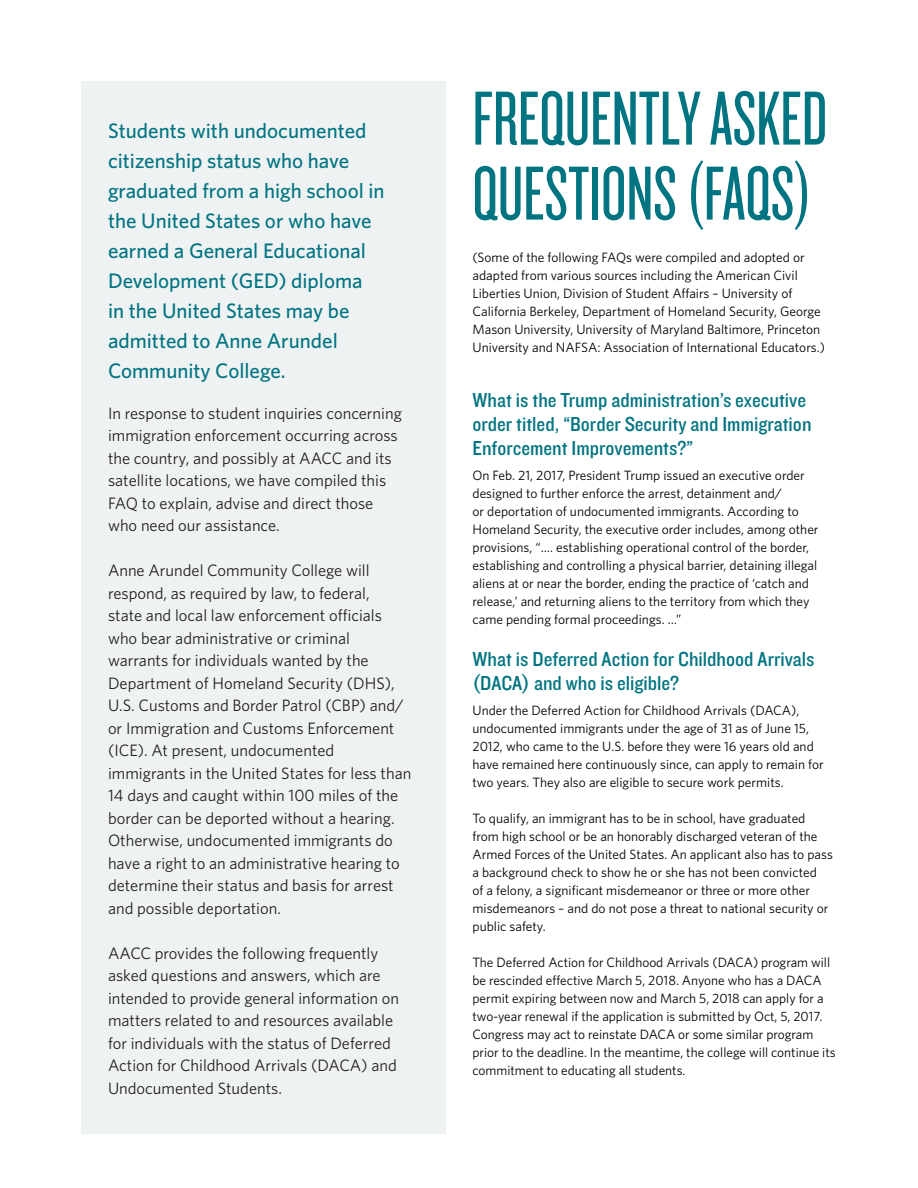
<style>
.page{position:relative;width:918px;height:1188px;background:#fff}
.page>*{position:absolute;margin:0;border:0;box-sizing:border-box;transform-origin:0 0}
.Subhead{font:79.5px/75px "Knockout 27 Junior Bantamwt";color:#007481}
.t1{font:500 21px/30px "Whitney";color:#007481}
.Subhead-2{font:21px/24px "Knockout 30 Junior Welterwt";color:#007481}
.t2{font:16.5px/22.5px "Whitney";color:#231f20}
.Body{font:13.5px/18px "Whitney";color:#000}
</style>
<div class="page">
<div style="left:81px;top:81px;width:365px;height:1053px;background:#eff2f3"></div>
<p class="t1" style="left:108px;top:116px;width:278px">Students with undocumented citizenship status who have graduated from a high school in the United States or who have earned a General Educational<br>Development (GED) diploma<br>in the United States may be admitted to Anne Arundel<br>Community College.</p>
<p class="t2" style="left:108px;top:401px;width:296px">In response to student inquiries concerning immigration enforcement occurring across the country, and possibly at AACC and its satellite locations, we have compiled this FAQ to explain, advise and direct those who need our assistance.</p>
<p class="t2" style="left:108px;top:559px;width:305px">Anne Arundel Community College will respond, as required by law, to federal,<br>state and local law enforcement officials who bear administrative or criminal warrants for individuals wanted by the Department of Homeland Security (DHS), U.S. Customs and Border Patrol (CBP) and/ or Immigration and Customs Enforcement (ICE). At present, undocumented immigrants in the United States for less than 14 days and caught within 100 miles of the border can be deported without a hearing.<br>Otherwise, undocumented immigrants do have a right to an administrative hearing to determine their status and basis for arrest and possible deportation.</p>
<p class="t2" style="left:108px;top:941px;width:293px">AACC provides the following frequently asked questions and answers, which are intended to provide general information on matters related to and resources available for individuals with the status of Deferred Action for Childhood Arrivals (DACA) and Undocumented Students.</p>
<p class="Subhead" style="left:472px;top:79px;width:356px">FREQUENTLY ASKED<br>QUESTIONS (FAQS)</p>
<p class="Body" style="left:472px;top:248px;width:354px">(Some of the following FAQs were compiled and adopted or adapted from various sources including the American Civil Liberties Union, Division of Student Affairs – University of California Berkeley, Department of Homeland Security, George Mason University, University of Maryland Baltimore, Princeton University and NAFSA: Association of International Educators.)</p>
<p class="Subhead-2" style="left:472px;top:387px;width:341px">What is the Trump administration’s executive order titled, “Border Security and Immigration<br>Enforcement Improvements?”</p>
<p class="Body" style="left:472px;top:466px;width:348px">On Feb. 21, 2017, President Trump issued an executive order designed to further enforce the arrest, detainment and/<br>or deportation of undocumented immigrants. According to Homeland Security, the executive order includes, among other provisions, “…. establishing operational control of the border, establishing and controlling a physical barrier, detaining illegal aliens at or near the border, ending the practice of ‘catch and release,’ and returning aliens to the territory from which they came pending formal proceedings. …”</p>
<p class="Subhead-2" style="left:472px;top:646px;width:344px">What is Deferred Action for Childhood Arrivals (DACA) and who is eligible?</p>
<p class="Body" style="left:472px;top:701px;width:353px">Under the Deferred Action for Childhood Arrivals (DACA), undocumented immigrants under the age of 31 as of June 15, 2012, who came to the U.S. before they were 16 years old and have remained here continuously since, can apply to remain for two years. They also are eligible to secure work permits.</p>
<p class="Body" style="left:472px;top:809px;width:362px">To qualify, an immigrant has to be in school, have graduated from high school or be an honorably discharged veteran of the Armed Forces of the United States. An applicant also has to pass a background check to show he or she has not been convicted<br>of a felony, a significant misdemeanor or three or more other misdemeanors – and do not pose a threat to national security or public safety.</p>
<p class="Body" style="left:472px;top:953px;width:365px">The Deferred Action for Childhood Arrivals (DACA) program will be rescinded effective March 5, 2018. Anyone who has a DACA permit expiring between now and March 5, 2018 can apply for a two-year renewal if the application is submitted by Oct, 5, 2017.<br>Congress may act to reinstate DACA or some similar program prior to the deadline. In the meantime, the college will continue its commitment to educating all students.</p>
</div>
